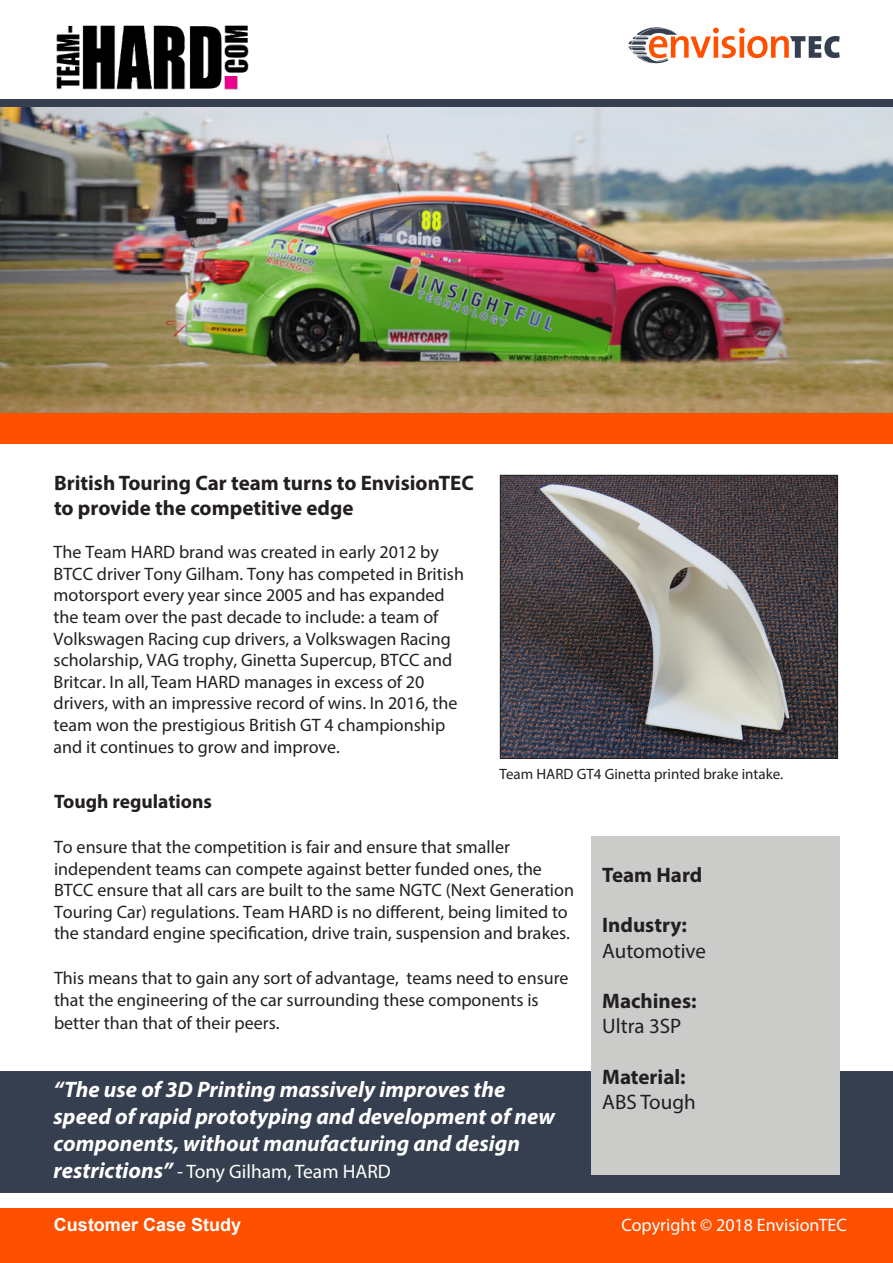
<style>
.page{position:relative;width:893px;height:1263px;background:#fff}
.page>*{position:absolute;margin:0;border:0;box-sizing:border-box;transform-origin:0 0}
.t1{font:italic 700 22.5px/27px "Myriad Pro";color:#fff}
.t2{font:700 21px/25.2px "Myriad Pro";color:#231f20}
.t3{font:21px/25.2px "Myriad Pro";color:#231f20}
.t4{font:19.5px "Myriad Pro";color:#fff}
.t5{font:700 19.5px "Myriad Pro";color:#231f20}
.t6{font:18px/21.6px "Myriad Pro";color:#231f20}
.t7{font:18px "Myriad Pro";color:#fff}
.t8{font:700 18px "Arial";color:#fff}
.t9{font:15px "Myriad Pro";color:#231f20}
.s1{font-weight:700;font-style:italic;font-size:22.5px}
.s2{font-weight:700}
.s3{font-weight:400}
</style>
<div class="page">
<img style="left:502px;top:477px;width:334px;height:280px">
<div style="left:500px;top:475px;width:338px;height:284px;border:1px solid #231f20"></div>
<div style="left:0;top:1071px;width:893px;height:122px;background:#363f4f"></div>
<img style="left:0;top:107px;width:893px;height:306px">
<div style="left:591px;top:836px;width:249px;height:338px;background:#cbcbca"></div>
<svg style="left:628px;top:27px;width:212px;height:37px"></svg>
<div style="left:0;top:99px;width:893px;height:8px;background:#363f4f"></div>
<div style="left:0;top:1209px;width:893px;height:54px;background:#ff5000"></div>
<div style="left:0;top:413px;width:893px;height:31px;background:#ff5000"></div>
<img style="left:56px;top:25px;width:193px;height:65px">
<p class="t2" style="left:54px;top:470px;width:421px">British Touring Car team turns to EnvisionTEC to provide the competitive edge</p>
<p class="t6" style="left:54px;top:541px;width:412px">The Team HARD brand was created in early 2012 by BTCC driver Tony Gilham. Tony has competed in British motorsport every year since 2005 and has expanded the team over the past decade to include: a team of Volkswagen Racing cup drivers, a Volkswagen Racing scholarship, VAG trophy, Ginetta Supercup, BTCC and Britcar. In all, Team HARD manages in excess of 20 drivers, with an impressive record of wins. In 2016, the team won the prestigious British GT 4 championship and it continues to grow and improve.</p>
<p class="t9" style="left:500px;top:764px;width:285px">Team HARD GT4 Ginetta printed brake intake.</p>
<p class="t5" style="left:54px;top:789px;width:159px">Tough regulations</p>
<p class="t6" style="left:54px;top:836px;width:522px">To ensure that the competition is fair and ensure that smaller independent teams can compete against better funded ones, the BTCC ensure that all cars are built to the same NGTC (Next Generation Touring Car) regulations. Team HARD is no different, being limited to the standard engine specification, drive train, suspension and brakes.</p>
<p class="t6" style="left:54px;top:967px;width:516px">This means that to gain any sort of advantage, teams need to ensure that the engineering of the car surrounding these components is</p>
<p class="t6" style="left:54px;top:1012px;width:227px">better than that of their peers.</p>
<p class="t1" style="left:54px;top:1075px;width:503px">“The use of 3D Printing massively improves the speed of rapid prototyping and development of new components, without manufacturing and design</p>
<p class="t4" style="left:54px;top:1159px;width:339px"><span class="s1">restrictions”</span> - Tony Gilham, Team HARD</p>
<p class="t2" style="left:602px;top:862px;width:102px">Team Hard</p>
<p class="t3" style="left:602px;top:912px;width:105px"><span class="s2">Industry:<br></span>Automotive</p>
<p class="t2" style="left:602px;top:988px;width:96px">Machines:<br><span class="s3">Ultra 3SP</span></p>
<p class="t2" style="left:602px;top:1063px;width:85px">Material:</p>
<p class="t3" style="left:602px;top:1089px;width:95px">ABS Tough</p>
<p class="t8" style="left:54px;top:1212px;width:189px">Customer Case Study</p>
<p class="t7" style="left:621px;top:1214px;width:227px">Copyright © 2018 EnvisionTEC</p>
</div>
